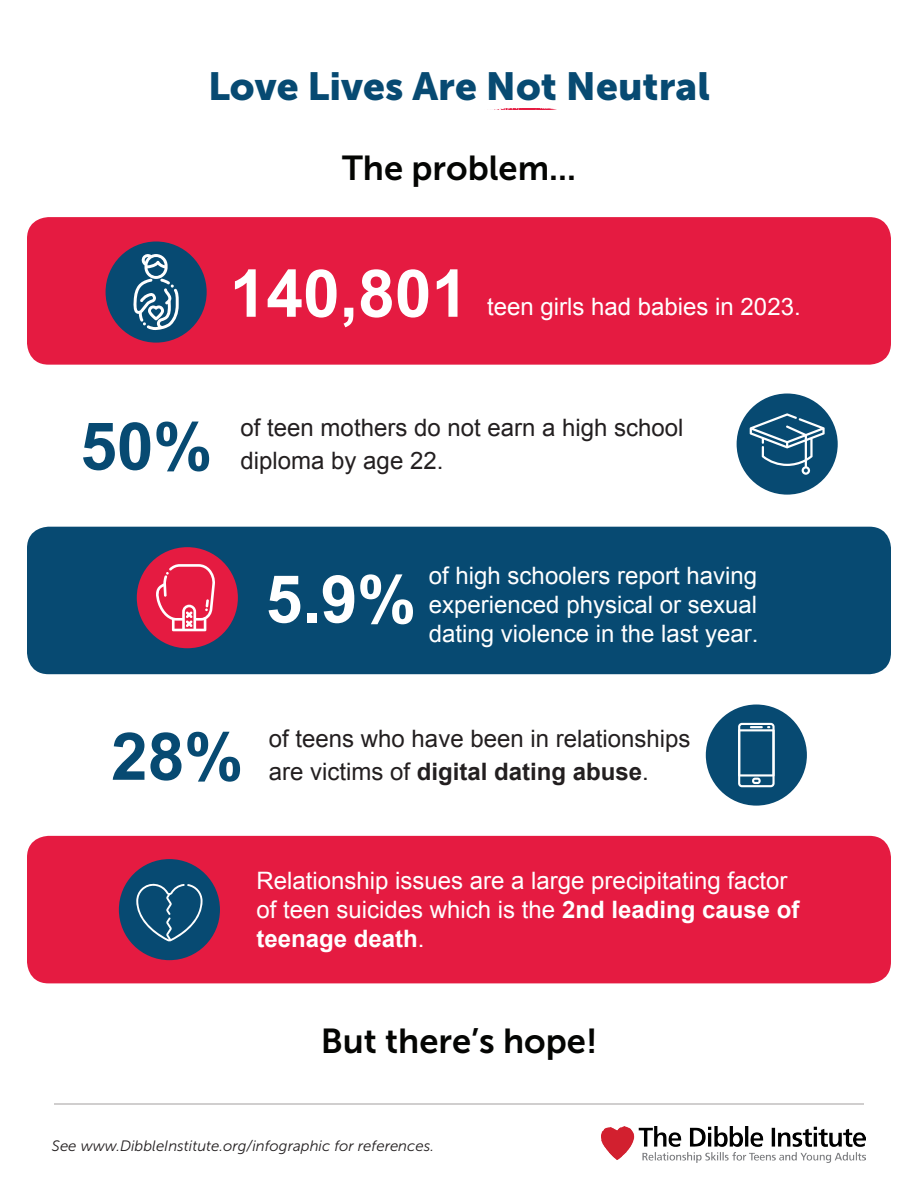
<style>
.page{position:relative;width:918px;height:1188px;background:#fff}
.page>*{position:absolute;margin:0;border:0;box-sizing:border-box;transform-origin:0 0}
.t1{font:700 66px "Arial";color:#fff}
.t2{font:700 66px "Arial";color:#074a72}
.t3{font:39px "Museo Sans 900";color:#074a72}
.t4{font:34.5px "Museo Sans 700";color:#040503}
.t5{font:24px/28.8px "Arial";color:#fff;text-align:justify}
.t6{font:24px "Arial";color:#231f20}
.t7{font:700 24px "Arial";color:#231f20}
.t8{font:italic 15px "Museo Sans 300";color:#231f20}
.s1{font-weight:400}
.s2{font-weight:700}
</style>
<div class="page">
<div style="left:27px;top:217px;width:864px;height:148px;background:#e51b41;border-radius:22px"></div>
<div style="left:27px;top:836px;width:864px;height:147px;background:#e51b41;border-radius:22px"></div>
<div style="left:27px;top:527px;width:864px;height:147px;background:#074a72;border-radius:22px"></div>
<div style="left:106px;top:242px;width:101px;height:101px;background:#074a72;border-radius:50%"></div>
<svg style="left:133px;top:254px;width:46px;height:76px"></svg>
<div style="left:137px;top:547px;width:101px;height:101px;background:#e51b41;border-radius:50%"></div>
<svg style="left:156px;top:564px;width:59px;height:67px"></svg>
<div style="left:706px;top:705px;width:101px;height:101px;background:#074a72;border-radius:50%"></div>
<svg style="left:738px;top:723px;width:37px;height:64px"></svg>
<svg style="left:487px;top:108px;width:70px;height:2px"></svg>
<div style="left:119px;top:859px;width:101px;height:101px;background:#074a72;border-radius:50%"></div>
<svg style="left:136px;top:883px;width:67px;height:59px"></svg>
<div style="left:737px;top:394px;width:101px;height:101px;background:#074a72;border-radius:50%"></div>
<svg style="left:750px;top:413px;width:75px;height:62px"></svg>
<img style="left:602px;top:1127px;width:263px;height:36px">
<hr style="left:54px;top:1103px;width:810px;height:2px;background:#c1bfbe">
<h2 class="t3" style="left:208px;top:65px;width:504px">Love Lives Are Not Neutral</h2>
<h3 class="t4" style="left:342px;top:149px;width:235px">The problem...</h3>
<h1 class="t1" style="left:230px;top:257px;width:240px">140,801</h1>
<p class="t5" style="left:487px;top:293px;width:315px">teen girls had babies in 2023.</p>
<h1 class="t2" style="left:80px;top:410px;width:134px">50%</h1>
<p class="t6" style="left:241px;top:415px;width:444px">of teen mothers do not earn a high school</p>
<p class="t6" style="left:241px;top:448px;width:204px">diploma by age 22.</p>
<h1 class="t1" style="left:266px;top:563px;width:152px">5.9%</h1>
<p class="t5" style="left:429px;top:561px;width:331px">of high schoolers report having experienced physical or sexual dating violence in the last year.</p>
<h1 class="t2" style="left:111px;top:720px;width:134px">28%</h1>
<p class="t6" style="left:269px;top:725px;width:423px">of teens who have been in relationships</p>
<p class="t7" style="left:269px;top:758px;width:382px"><span class="s1">are victims of</span> digital dating abuse<span class="s1">.</span></p>
<p class="t5" style="left:257px;top:866px;width:544px;text-align:left">Relationship issues are a large precipitating factor of teen suicides which is the <span class="s2">2nd leading cause of teenage death</span>.</p>
<h3 class="t4" style="left:321px;top:1021px;width:278px">But there’s hope!</h3>
<p class="t8" style="left:52px;top:1137px;width:384px">See www.DibbleInstitute.org/infographic for references.</p>
</div>
